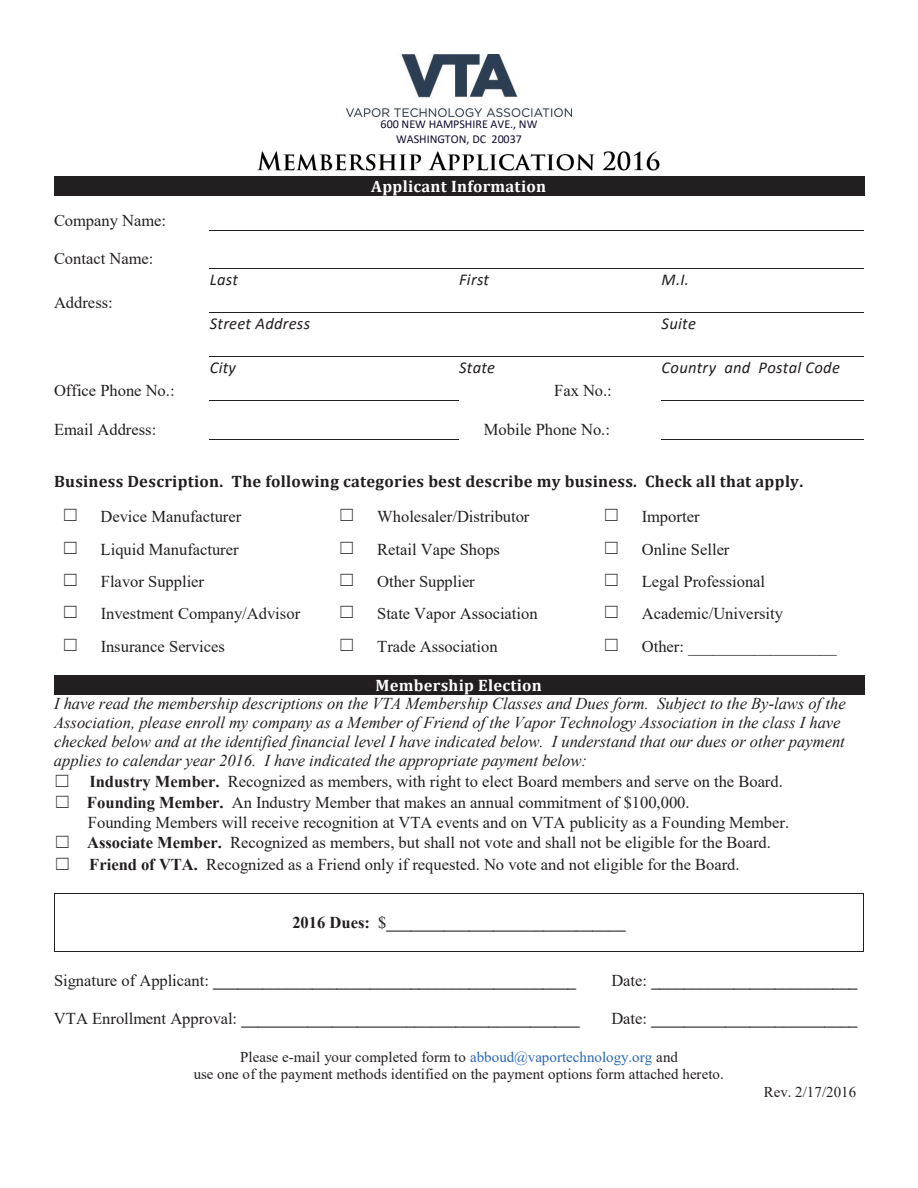
<style>
.page{position:relative;width:918px;height:1188px;background:#fff}
.page>*{position:absolute;margin:0;border:0;box-sizing:border-box;transform-origin:0 0}
.t1{font:16.5px/21px "Times New Roman";color:#231f20}
.t2{font:italic 16.5px/18.9px "Times New Roman";color:#231f20}
.t3{font:700 16.5px "Times New Roman";color:#231f20}
.t4{font:700 16.5px "Cambria";letter-spacing:.015em;color:#231f20}
.t5{font:italic 16.5px "Calibri";letter-spacing:.02em;color:#231f20}
.t6{font:700 16.5px "Cambria";letter-spacing:.015em;color:#fff}
.t7{font:16.5px "MS Gothic";color:#231f20}
.t8{font:15px/17.2px "Times New Roman";color:#231f20;text-align:center}
.t9{font:12px/14.5px "Calibri";color:#120c2e;text-align:center}
.s1{font-family:"MS Gothic"}
.s2{font-weight:700}
.s3{font-weight:400}
.s4{color:#2a67b2}
</style>
<div class="page">
<img style="left:346px;top:54px;width:226px;height:63px">
<img style="left:258px;top:151px;width:345px;height:26px">
<img style="left:603px;top:151px;width:72px;height:26px">
<div style="left:54px;top:177px;width:810px;height:19px;background:#231f20"></div>
<hr style="left:210px;top:230px;width:249px;height:1px;background:#231f20">
<hr style="left:460px;top:230px;width:202px;height:1px;background:#231f20">
<hr style="left:662px;top:230px;width:202px;height:1px;background:#231f20">
<hr style="left:210px;top:269px;width:249px;height:1px;background:#231f20">
<hr style="left:460px;top:269px;width:202px;height:1px;background:#231f20">
<hr style="left:662px;top:269px;width:202px;height:1px;background:#231f20">
<hr style="left:210px;top:313px;width:249px;height:1px;background:#231f20">
<hr style="left:460px;top:313px;width:202px;height:1px;background:#231f20">
<hr style="left:662px;top:313px;width:202px;height:1px;background:#231f20">
<hr style="left:210px;top:356px;width:249px;height:1px;background:#231f20">
<hr style="left:460px;top:356px;width:202px;height:1px;background:#231f20">
<hr style="left:662px;top:356px;width:202px;height:1px;background:#231f20">
<hr style="left:210px;top:400px;width:249px;height:1px;background:#231f20">
<hr style="left:662px;top:400px;width:202px;height:1px;background:#231f20">
<hr style="left:210px;top:439px;width:249px;height:1px;background:#231f20">
<hr style="left:662px;top:439px;width:202px;height:1px;background:#231f20">
<div style="left:54px;top:675px;width:810px;height:19px;background:#231f20"></div>
<hr style="left:55px;top:894px;width:808px;height:1px;background:#231f20">
<hr style="left:54px;top:894px;width:1px;height:57px;background:#231f20">
<hr style="left:55px;top:951px;width:808px;height:1px;background:#231f20">
<hr style="left:863px;top:894px;width:1px;height:57px;background:#231f20">
<p class="t1" style="left:54px;top:209px;width:114px">Company Name:</p>
<p class="t1" style="left:54px;top:248px;width:101px">Contact Name:</p>
<p class="t1" style="left:54px;top:292px;width:60px">Address:</p>
<p class="t9" style="left:381px;top:117px;width:158px">600 NEW HAMPSHIRE AVE., NW<br>WASHINGTON, DC 20037</p>
<p class="t6" style="left:371px;top:175px;width:176px">Applicant Information</p>
<p class="t5" style="left:210px;top:268px;width:30px">Last</p>
<p class="t5" style="left:459px;top:268px;width:32px">First</p>
<p class="t5" style="left:662px;top:268px;width:29px">M.I.</p>
<p class="t5" style="left:210px;top:312px;width:102px">Street Address</p>
<p class="t5" style="left:662px;top:312px;width:36px">Suite</p>
<p class="t5" style="left:210px;top:356px;width:28px">City</p>
<p class="t5" style="left:459px;top:356px;width:38px">State</p>
<p class="t5" style="left:662px;top:356px;width:180px">Country and Postal Code</p>
<p class="t1" style="left:54px;top:380px;width:122px">Office Phone No.:</p>
<p class="t1" style="left:554px;top:380px;width:59px">Fax No.:</p>
<p class="t1" style="left:54px;top:419px;width:104px">Email Address:</p>
<p class="t1" style="left:484px;top:419px;width:128px">Mobile Phone No.:</p>
<p class="t4" style="left:54px;top:470px;width:751px">Business Description. The following categories best describe my business. Check all that apply.</p>
<p class="t7" style="left:62px;top:507px;width:18px">☐</p>
<p class="t1" style="left:101px;top:506px;width:142px">Device Manufacturer</p>
<p class="t7" style="left:339px;top:507px;width:18px">☐</p>
<p class="t1" style="left:377px;top:506px;width:154px">Wholesaler/Distributor</p>
<p class="t7" style="left:603px;top:507px;width:18px">☐</p>
<p class="t1" style="left:642px;top:506px;width:59px">Importer</p>
<p class="t7" style="left:62px;top:539px;width:18px">☐</p>
<p class="t1" style="left:101px;top:538px;width:139px">Liquid Manufacturer</p>
<p class="t7" style="left:339px;top:539px;width:18px">☐</p>
<p class="t1" style="left:377px;top:538px;width:124px">Retail Vape Shops</p>
<p class="t7" style="left:603px;top:539px;width:18px">☐</p>
<p class="t1" style="left:642px;top:538px;width:89px">Online Seller</p>
<p class="t7" style="left:62px;top:572px;width:18px">☐</p>
<p class="t1" style="left:101px;top:571px;width:105px">Flavor Supplier</p>
<p class="t7" style="left:339px;top:572px;width:18px">☐</p>
<p class="t1" style="left:377px;top:571px;width:99px">Other Supplier</p>
<p class="t7" style="left:603px;top:572px;width:18px">☐</p>
<p class="t1" style="left:642px;top:571px;width:125px">Legal Professional</p>
<p class="t7" style="left:62px;top:604px;width:18px">☐</p>
<p class="t1" style="left:101px;top:603px;width:201px">Investment Company/Advisor</p>
<p class="t7" style="left:339px;top:604px;width:18px">☐</p>
<p class="t1" style="left:377px;top:603px;width:162px">State Vapor Association</p>
<p class="t7" style="left:603px;top:604px;width:18px">☐</p>
<p class="t1" style="left:642px;top:603px;width:143px">Academic/University</p>
<p class="t7" style="left:62px;top:637px;width:18px">☐</p>
<p class="t1" style="left:101px;top:635px;width:126px">Insurance Services</p>
<p class="t7" style="left:339px;top:637px;width:18px">☐</p>
<p class="t1" style="left:377px;top:635px;width:122px">Trade Association</p>
<p class="t7" style="left:603px;top:637px;width:18px">☐</p>
<p class="t1" style="left:642px;top:635px;width:196px">Other: __________________</p>
<p class="t6" style="left:375px;top:673px;width:168px">Membership Election</p>
<p class="t2" style="left:54px;top:694px;width:793px">I have read the membership descriptions on the VTA Membership Classes and Dues form. Subject to the By-laws of the Association, please enroll my company as a Member of Friend of the Vapor Technology Association in the class I have checked below and at the identified financial level I have indicated below. I understand that our dues or other payment applies to calendar year 2016. I have indicated the appropriate payment below:</p>
<p class="t1" style="left:54px;top:770px;width:730px;line-height:21.5px"><span class="s1">☐</span> <span class="s2">Industry Member.</span> Recognized as members, with right to elect Board members and serve on the Board. <span class="s1">☐</span> <span class="s2">Founding Member.</span> An Industry Member that makes an annual commitment of $100,000.</p>
<p class="t1" style="left:54px;top:811px;width:737px;text-indent:34px">Founding Members will receive recognition at VTA events and on VTA publicity as a Founding Member. <span class="s1">☐</span> <span class="s2">Associate Member.</span> Recognized as members, but shall not vote and shall not be eligible for the Board. <span class="s1">☐</span> <span class="s2">Friend of VTA.</span> Recognized as a Friend only if requested. No vote and not eligible for the Board.</p>
<p class="t3" style="left:292px;top:911px;width:335px">2016 Dues: <span class="s3">$</span>_____________________________</p>
<p class="t3" style="left:54px;top:969px;width:524px"><span class="s3">Signature of Applicant:</span> ____________________________________________</p>
<p class="t3" style="left:611px;top:969px;width:248px"><span class="s3">Date:</span> _________________________</p>
<p class="t3" style="left:54px;top:1007px;width:527px"><span class="s3">VTA Enrollment Approval:</span> _________________________________________</p>
<p class="t3" style="left:611px;top:1007px;width:248px"><span class="s3">Date:</span> _________________________</p>
<p class="t8" style="left:194px;top:1048px;width:532px">Please e-mail your completed form to <span class="s4">abboud@vaportechnology.org</span> and<br>use one of the payment methods identified on the payment options form attached hereto.</p>
<p class="t8" style="left:764px;top:1083px;width:94px">Rev. 2/17/2016</p>
</div>
